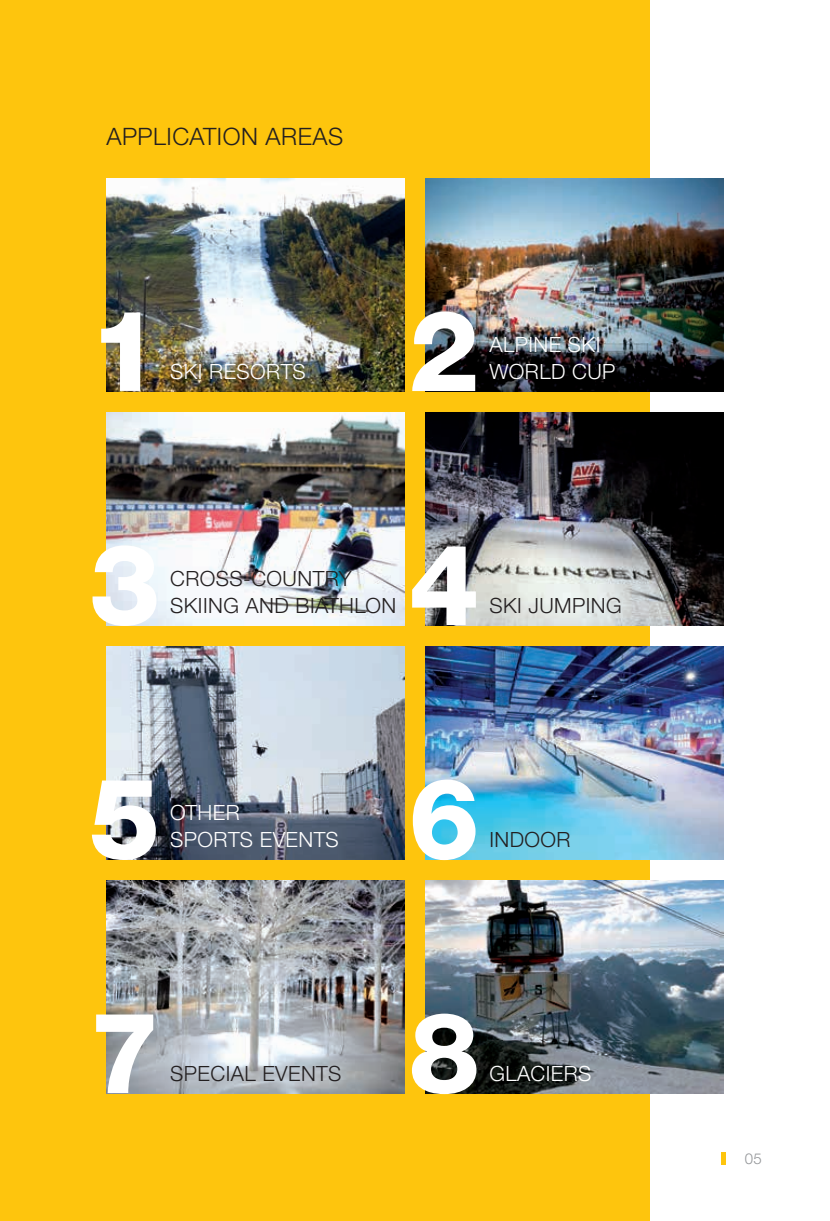
<style>
.page{position:relative;width:830px;height:1221px;background:#fff}
.page>*{position:absolute;margin:0;border:0;box-sizing:border-box;transform-origin:0 0}
.t1{font:800 112.5px/233.9px "Helvetica Neue LTW1 G";color:#fff;text-align:justify}
.t2{font:300 24px "Helvetica Neue LTW1 G";letter-spacing:.02em;color:#231f20}
.t3{font:300 21px/27px "Helvetica Neue LTW1 G";letter-spacing:.02em;color:#231f20}
.t4{font:300 21px/27px "Helvetica Neue LTW1 G";letter-spacing:.02em;color:#fff}
.t5{font:300 15px "Helvetica Neue LTW1 G";color:#939598}
</style>
<div class="page">
<div style="left:0;top:0;width:648px;height:1220px;background:#fec50d"></div>
<img style="left:106px;top:179px;width:298px;height:212px">
<img style="left:106px;top:412px;width:298px;height:213px">
<img style="left:106px;top:646px;width:298px;height:213px">
<img style="left:106px;top:880px;width:298px;height:213px">
<img style="left:425px;top:179px;width:298px;height:212px">
<img style="left:425px;top:412px;width:298px;height:213px">
<img style="left:425px;top:646px;width:298px;height:213px">
<img style="left:425px;top:880px;width:298px;height:213px">
<hr style="left:721px;top:1151px;width:4px;height:13px;background:#fec50d">
<p class="t2" style="left:106px;top:121px;width:238px">APPLICATION AREAS</p>
<h1 class="t1" style="left:89px;top:234px;width:72px">1<br>3<br>5<br>7</h1>
<h1 class="t1" style="left:408px;top:234px;width:72px">2<br>4<br>6<br>8</h1>
<p class="t4" style="left:170px;top:357px;width:137px">SKI RESORTS</p>
<p class="t3" style="left:170px;top:564px;width:227px">CROSS-COUNTRY<br>SKIING AND BIATHLON</p>
<p class="t4" style="left:170px;top:798px;width:170px">OTHER<br>SPORTS EVENTS</p>
<p class="t3" style="left:170px;top:1059px;width:173px">SPECIAL EVENTS</p>
<p class="t4" style="left:489px;top:330px;width:127px">ALPINE SKI<br>WORLD CUP</p>
<p class="t3" style="left:489px;top:591px;width:134px">SKI JUMPING</p>
<p class="t3" style="left:489px;top:825px;width:83px">INDOOR</p>
<p class="t4" style="left:489px;top:1059px;width:103px">GLACIERS</p>
<p class="t5" style="left:744px;top:1148px;width:18px">05</p>
</div>
